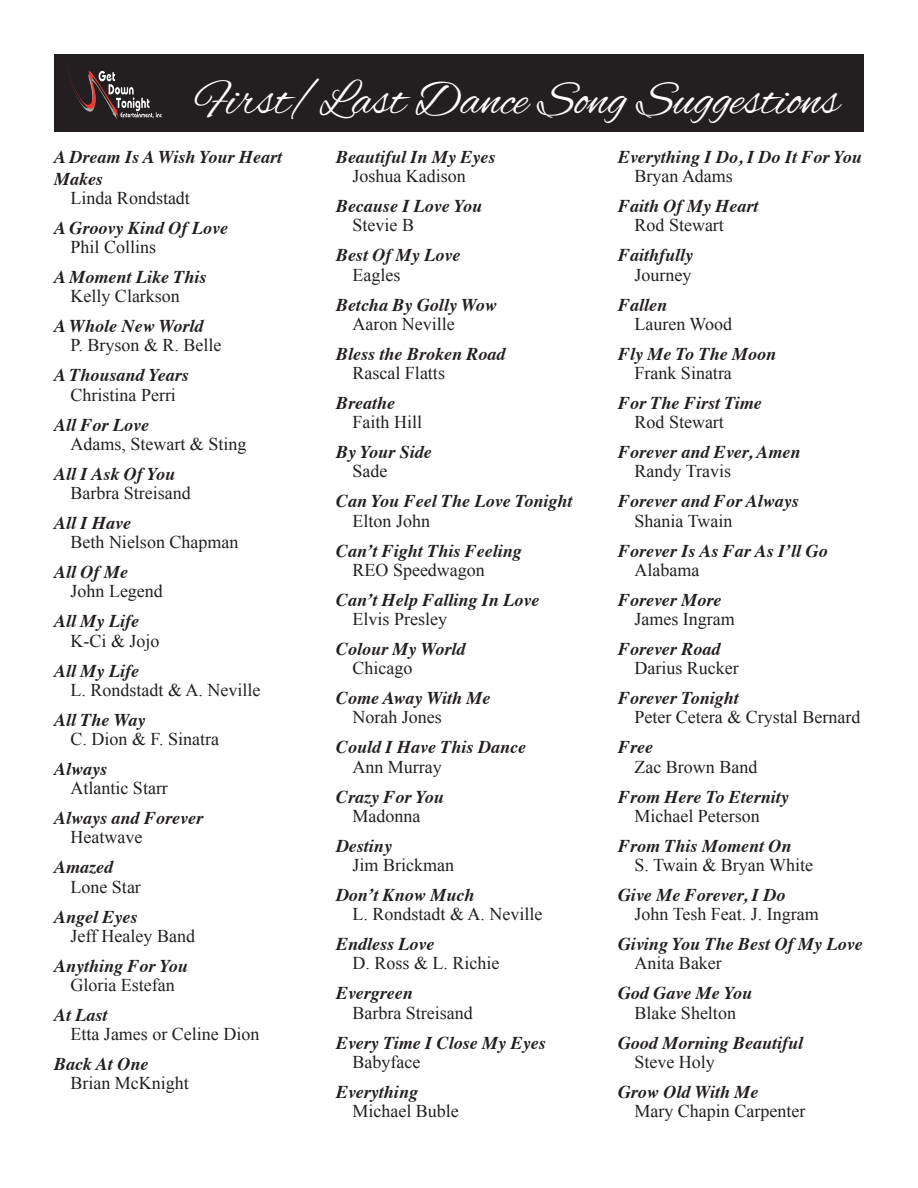
<style>
.page{position:relative;width:918px;height:1188px;background:#fff}
.page>*{position:absolute;margin:0;border:0;box-sizing:border-box;transform-origin:0 0}
.t1{font:49.5px "Alex Brush";color:#fff}
.Heading_2{font:italic 700 18px/21.6px "Times";color:#231f20}
.Body_Text{font:18px "Times New Roman";color:#231f20}
</style>
<div class="page">
<div style="left:54px;top:54px;width:810px;height:77px;background:#231f20"></div>
<img style="left:67px;top:69px;width:95px;height:50px">
<p class="t1" style="left:196px;top:72px;width:645px">First/Last Dance Song Suggestions</p>
<p class="Heading_2" style="left:54px;top:144px;width:230px">A Dream Is A Wish Your Heart<br>Makes</p>
<p class="Body_Text" style="left:70px;top:186px;width:121px">Linda Rondstadt</p>
<p class="Heading_2" style="left:54px;top:215px;width:175px">A Groovy Kind Of Love</p>
<p class="Body_Text" style="left:70px;top:235px;width:87px">Phil Collins</p>
<p class="Heading_2" style="left:54px;top:264px;width:154px">A Moment Like This</p>
<p class="Body_Text" style="left:70px;top:284px;width:111px">Kelly Clarkson</p>
<p class="Heading_2" style="left:54px;top:314px;width:151px">A Whole New World</p>
<p class="Body_Text" style="left:70px;top:333px;width:153px">P. Bryson &amp; R. Belle</p>
<p class="Heading_2" style="left:54px;top:363px;width:136px">A Thousand Years</p>
<p class="Body_Text" style="left:70px;top:382px;width:107px">Christina Perri</p>
<p class="Heading_2" style="left:54px;top:412px;width:97px">All For Love</p>
<p class="Body_Text" style="left:70px;top:432px;width:178px">Adams, Stewart &amp; Sting</p>
<p class="Heading_2" style="left:54px;top:461px;width:123px">All I Ask Of You</p>
<p class="Body_Text" style="left:70px;top:481px;width:122px">Barbra Streisand</p>
<p class="Heading_2" style="left:54px;top:510px;width:79px">All I Have</p>
<p class="Body_Text" style="left:70px;top:530px;width:169px">Beth Nielson Chapman</p>
<p class="Heading_2" style="left:54px;top:560px;width:75px">All Of Me</p>
<p class="Body_Text" style="left:70px;top:579px;width:94px">John Legend</p>
<p class="Heading_2" style="left:54px;top:609px;width:86px">All My Life</p>
<p class="Body_Text" style="left:70px;top:628px;width:91px">K-Ci &amp; Jojo</p>
<p class="Heading_2" style="left:54px;top:658px;width:86px">All My Life</p>
<p class="Body_Text" style="left:70px;top:678px;width:191px">L. Rondstadt &amp; A. Neville</p>
<p class="Heading_2" style="left:54px;top:707px;width:93px">All The Way</p>
<p class="Body_Text" style="left:70px;top:727px;width:150px">C. Dion &amp; F. Sinatra</p>
<p class="Heading_2" style="left:54px;top:756px;width:55px">Always</p>
<p class="Body_Text" style="left:70px;top:776px;width:99px">Atlantic Starr</p>
<p class="Heading_2" style="left:54px;top:806px;width:151px">Always and Forever</p>
<p class="Body_Text" style="left:70px;top:825px;width:73px">Heatwave</p>
<p class="Heading_2" style="left:54px;top:855px;width:61px">Amazed</p>
<p class="Body_Text" style="left:70px;top:874px;width:72px">Lone Star</p>
<p class="Heading_2" style="left:54px;top:904px;width:85px">Angel Eyes</p>
<p class="Body_Text" style="left:70px;top:924px;width:126px">Jeff Healey Band</p>
<p class="Heading_2" style="left:54px;top:953px;width:135px">Anything For You</p>
<p class="Body_Text" style="left:70px;top:973px;width:106px">Gloria Estefan</p>
<p class="Heading_2" style="left:54px;top:1002px;width:55px">At Last</p>
<p class="Body_Text" style="left:70px;top:1022px;width:190px">Etta James or Celine Dion</p>
<p class="Heading_2" style="left:54px;top:1052px;width:96px">Back At One</p>
<p class="Body_Text" style="left:70px;top:1071px;width:120px">Brian McKnight</p>
<p class="Heading_2" style="left:336px;top:144px;width:161px">Beautiful In My Eyes</p>
<p class="Body_Text" style="left:352px;top:164px;width:115px">Joshua Kadison</p>
<p class="Heading_2" style="left:336px;top:194px;width:148px">Because I Love You</p>
<p class="Body_Text" style="left:352px;top:213px;width:63px">Stevie B</p>
<p class="Heading_2" style="left:336px;top:243px;width:126px">Best Of My Love</p>
<p class="Body_Text" style="left:352px;top:262px;width:49px">Eagles</p>
<p class="Heading_2" style="left:336px;top:292px;width:162px">Betcha By Golly Wow</p>
<p class="Body_Text" style="left:352px;top:312px;width:104px">Aaron Neville</p>
<p class="Heading_2" style="left:336px;top:341px;width:171px">Bless the Broken Road</p>
<p class="Body_Text" style="left:352px;top:361px;width:94px">Rascal Flatts</p>
<p class="Heading_2" style="left:336px;top:390px;width:61px">Breathe</p>
<p class="Body_Text" style="left:352px;top:410px;width:71px">Faith Hill</p>
<p class="Heading_2" style="left:336px;top:440px;width:97px">By Your Side</p>
<p class="Body_Text" style="left:352px;top:459px;width:36px">Sade</p>
<p class="Heading_2" style="left:336px;top:489px;width:238px">Can You Feel The Love Tonight</p>
<p class="Body_Text" style="left:352px;top:508px;width:79px">Elton John</p>
<p class="Heading_2" style="left:336px;top:538px;width:187px">Can’t Fight This Feeling</p>
<p class="Body_Text" style="left:352px;top:558px;width:134px">REO Speedwagon</p>
<p class="Heading_2" style="left:336px;top:587px;width:205px">Can’t Help Falling In Love</p>
<p class="Body_Text" style="left:352px;top:607px;width:96px">Elvis Presley</p>
<p class="Heading_2" style="left:336px;top:636px;width:131px">Colour My World</p>
<p class="Body_Text" style="left:352px;top:656px;width:61px">Chicago</p>
<p class="Heading_2" style="left:336px;top:686px;width:156px">Come Away With Me</p>
<p class="Body_Text" style="left:352px;top:705px;width:91px">Norah Jones</p>
<p class="Heading_2" style="left:336px;top:735px;width:192px">Could I Have This Dance</p>
<p class="Body_Text" style="left:352px;top:754px;width:91px">Ann Murray</p>
<p class="Heading_2" style="left:336px;top:784px;width:109px">Crazy For You</p>
<p class="Body_Text" style="left:352px;top:804px;width:69px">Madonna</p>
<p class="Heading_2" style="left:336px;top:833px;width:57px">Destiny</p>
<p class="Body_Text" style="left:352px;top:853px;width:103px">Jim Brickman</p>
<p class="Heading_2" style="left:336px;top:882px;width:140px">Don’t Know Much</p>
<p class="Body_Text" style="left:352px;top:902px;width:191px">L. Rondstadt &amp; A. Neville</p>
<p class="Heading_2" style="left:336px;top:932px;width:100px">Endless Love</p>
<p class="Body_Text" style="left:352px;top:951px;width:149px">D. Ross &amp; L. Richie</p>
<p class="Heading_2" style="left:336px;top:981px;width:78px">Evergreen</p>
<p class="Body_Text" style="left:352px;top:1000px;width:122px">Barbra Streisand</p>
<p class="Heading_2" style="left:336px;top:1030px;width:211px">Every Time I Close My Eyes</p>
<p class="Body_Text" style="left:352px;top:1050px;width:69px">Babyface</p>
<p class="Heading_2" style="left:336px;top:1079px;width:84px">Everything</p>
<p class="Body_Text" style="left:352px;top:1099px;width:108px">Michael Buble</p>
<p class="Heading_2" style="left:618px;top:144px;width:245px">Everything I Do, I Do It For You</p>
<p class="Body_Text" style="left:634px;top:164px;width:100px">Bryan Adams</p>
<p class="Heading_2" style="left:618px;top:194px;width:142px">Faith Of My Heart</p>
<p class="Body_Text" style="left:634px;top:213px;width:91px">Rod Stewart</p>
<p class="Heading_2" style="left:618px;top:243px;width:77px">Faithfully</p>
<p class="Body_Text" style="left:634px;top:262px;width:58px">Journey</p>
<p class="Heading_2" style="left:618px;top:292px;width:51px">Fallen</p>
<p class="Body_Text" style="left:634px;top:312px;width:99px">Lauren Wood</p>
<p class="Heading_2" style="left:618px;top:341px;width:160px">Fly Me To The Moon</p>
<p class="Body_Text" style="left:634px;top:361px;width:99px">Frank Sinatra</p>
<p class="Heading_2" style="left:618px;top:390px;width:145px">For The First Time</p>
<p class="Body_Text" style="left:634px;top:410px;width:91px">Rod Stewart</p>
<p class="Heading_2" style="left:618px;top:440px;width:184px">Forever and Ever, Amen</p>
<p class="Body_Text" style="left:634px;top:459px;width:98px">Randy Travis</p>
<p class="Heading_2" style="left:618px;top:489px;width:182px">Forever and For Always</p>
<p class="Body_Text" style="left:634px;top:508px;width:99px">Shania Twain</p>
<p class="Heading_2" style="left:618px;top:538px;width:211px">Forever Is As Far As I’ll Go</p>
<p class="Body_Text" style="left:634px;top:558px;width:66px">Alabama</p>
<p class="Heading_2" style="left:618px;top:587px;width:105px">Forever More</p>
<p class="Body_Text" style="left:634px;top:607px;width:102px">James Ingram</p>
<p class="Heading_2" style="left:618px;top:636px;width:104px">Forever Road</p>
<p class="Body_Text" style="left:634px;top:656px;width:106px">Darius Rucker</p>
<p class="Heading_2" style="left:618px;top:686px;width:122px">Forever Tonight</p>
<p class="Body_Text" style="left:634px;top:705px;width:227px">Peter Cetera &amp; Crystal Bernard</p>
<p class="Heading_2" style="left:618px;top:735px;width:36px">Free</p>
<p class="Body_Text" style="left:634px;top:754px;width:124px">Zac Brown Band</p>
<p class="Heading_2" style="left:618px;top:784px;width:172px">From Here To Eternity</p>
<p class="Body_Text" style="left:634px;top:804px;width:127px">Michael Peterson</p>
<p class="Heading_2" style="left:618px;top:833px;width:175px">From This Moment On</p>
<p class="Body_Text" style="left:634px;top:853px;width:180px">S. Twain &amp; Bryan White</p>
<p class="Heading_2" style="left:618px;top:882px;width:169px">Give Me Forever, I Do</p>
<p class="Body_Text" style="left:634px;top:902px;width:186px">John Tesh Feat. J. Ingram</p>
<p class="Heading_2" style="left:618px;top:932px;width:246px">Giving You The Best Of My Love</p>
<p class="Body_Text" style="left:634px;top:951px;width:89px">Anita Baker</p>
<p class="Heading_2" style="left:618px;top:981px;width:136px">God Gave Me You</p>
<p class="Body_Text" style="left:634px;top:1000px;width:103px">Blake Shelton</p>
<p class="Heading_2" style="left:618px;top:1030px;width:187px">Good Morning Beautiful</p>
<p class="Body_Text" style="left:634px;top:1050px;width:82px">Steve Holy</p>
<p class="Heading_2" style="left:618px;top:1079px;width:142px">Grow Old With Me</p>
<p class="Body_Text" style="left:634px;top:1099px;width:172px">Mary Chapin Carpenter</p>
</div>
